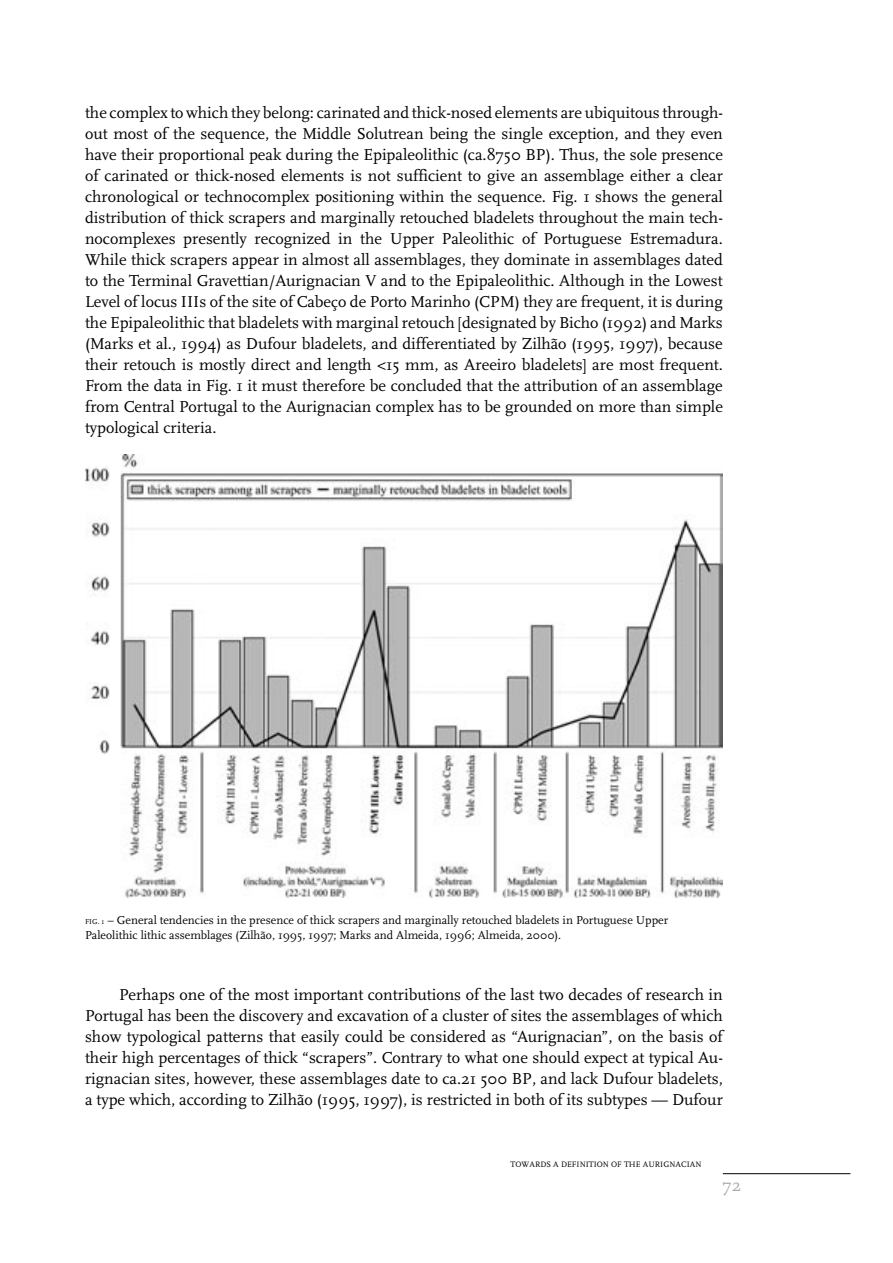
<style>
.page{position:relative;width:893px;height:1263px;background:#fff}
.page>*{position:absolute;margin:0;border:0;box-sizing:border-box;transform-origin:0 0}
.t1{font:18px "Scala";color:#aaa}
.t2{font:16.5px/21px "Scala";color:#000;text-align:justify}
.t3{font:12px/15px "Scala";color:#000}
.t4{font:8.25px "Scala";color:#000}
.s1{font-size:7.5px}
</style>
<div class="page">
<hr style="left:723px;top:1173px;width:127px;height:1px;background:#000">
<img style="left:85px;top:454px;width:638px;height:443px">
<p class="t2" style="left:85px;top:102px;width:639px">the complex to which they belong: carinated and thick-nosed elements are ubiquitous through&shy;out most of the sequence, the Middle Solutrean being the single exception, and they even have their proportional peak during the Epipaleolithic (ca.8750 BP). Thus, the sole presence of carinated or thick-nosed elements is not sufficient to give an assemblage either a clear chronological or technocomplex positioning within the sequence. Fig. 1 shows the general distribution of thick scrapers and marginally retouched bladelets throughout the main tech&shy;nocomplexes presently recognized in the Upper Paleolithic of Portuguese Estremadura.<br>While thick scrapers appear in almost all assemblages, they dominate in assemblages dated to the Terminal Gravettian/Aurignacian V and to the Epipaleolithic. Although in the Lowest Level of locus IIIs of the site of Cabeço de Porto Marinho (CPM) they are frequent, it is during the Epipaleolithic that bladelets with marginal retouch [designated by Bicho (1992) and Marks (Marks et al., 1994) as Dufour bladelets, and differentiated by Zilhão (1995, 1997), because their retouch is mostly direct and length &lt;15 mm, as Areeiro bladelets] are most frequent.<br>From the data in Fig. 1 it must therefore be concluded that the attribution of an assemblage from Central Portugal to the Aurignacian complex has to be grounded on more than simple typological criteria.</p>
<p class="t3" style="left:85px;top:913px;width:585px"><span class="s1">FIG. 1</span> – General tendencies in the presence of thick scrapers and marginally retouched bladelets in Portuguese Upper<br>Paleolithic lithic assemblages (Zilhão, 1995, 1997; Marks and Almeida, 1996; Almeida, 2000).</p>
<p class="t2" style="left:85px;top:984px;width:639px;text-indent:34px">Perhaps one of the most important contributions of the last two decades of research in Portugal has been the discovery and excavation of a cluster of sites the assemblages of which show typological patterns that easily could be considered as “Aurignacian”, on the basis of their high percentages of thick “scrapers”. Contrary to what one should expect at typical Au&shy;rignacian sites, however, these assemblages date to ca.21 500 BP, and lack Dufour bladelets, a type which, according to Zilhão (1995, 1997), is restricted in both of its subtypes — Dufour</p>
<p class="t4" style="left:510px;top:1160px;width:193px">TOWARDS A DEFINITION OF THE AURIGNACIAN</p>
<p class="t1" style="left:723px;top:1175px;width:20px">72</p>
</div>
